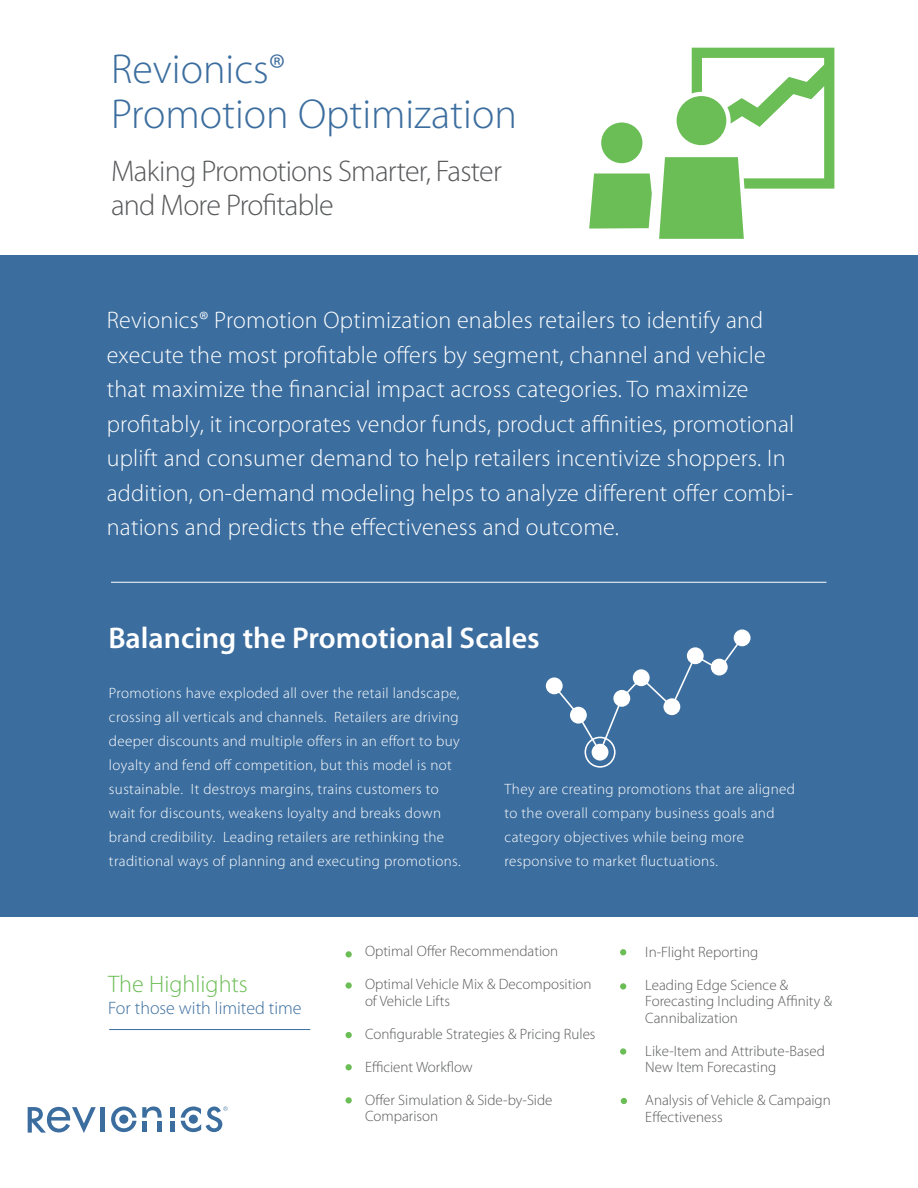
<style>
.page{position:relative;width:918px;height:1188px;background:#fff}
.page>*{position:absolute;margin:0;border:0;box-sizing:border-box;transform-origin:0 0}
.t1{font:300 42px/45px "Myriad Pro";color:#3b6d9e}
.t2{font:300 30px/34.5px "Myriad Pro";letter-spacing:-.025em;color:#58595b}
.t3{font:600 30px "Myriad Pro";color:#fff}
.t4{font:300 24px/34.5px "Myriad Pro";letter-spacing:.01em;color:#fff}
.t5{font:300 24px "Myriad Pro";color:#6bbd55}
.t6{font:300 18px "Myriad Pro";color:#3b6d9e}
.t7{font:300 15px/24px "Myriad Pro";letter-spacing:.025em;color:#fff}
.t8{font:300 15px/16.5px "Myriad Pro";color:#58595b}
</style>
<div class="page">
<div style="left:0;top:255px;width:918px;height:661px;background:#3b6d9e"></div>
<hr style="left:111px;top:582px;width:715px;height:1px;background:#fff">
<hr style="left:109px;top:1029px;width:201px;height:1px;background:#3b6d9e">
<svg style="left:28px;top:1107px;width:68px;height:26px"></svg>
<hr style="left:101px;top:1107px;width:4px;height:24px;background:#3b6d9e">
<hr style="left:170px;top:1121px;width:4px;height:10px;background:#3b6d9e">
<hr style="left:170px;top:1107px;width:4px;height:11px;background:#3b6d9e">
<svg style="left:111px;top:1107px;width:51px;height:25px"></svg>
<svg style="left:181px;top:1106px;width:47px;height:26px"></svg>
<div style="left:346px;top:951px;width:6px;height:7px;background:#6bbd55;border-radius:50%"></div>
<div style="left:346px;top:982px;width:6px;height:7px;background:#6bbd55;border-radius:50%"></div>
<svg style="left:346px;top:1032px;width:6px;height:6px"></svg>
<svg style="left:346px;top:1064px;width:6px;height:6px"></svg>
<div style="left:346px;top:1097px;width:6px;height:7px;background:#6bbd55;border-radius:50%"></div>
<svg style="left:620px;top:949px;width:6px;height:6px"></svg>
<div style="left:620px;top:983px;width:6px;height:7px;background:#6bbd55;border-radius:50%"></div>
<div style="left:620px;top:1048px;width:6px;height:7px;background:#6bbd55;border-radius:50%"></div>
<svg style="left:621px;top:1098px;width:6px;height:6px"></svg>
<svg style="left:589px;top:48px;width:245px;height:191px"></svg>
<div style="left:546px;top:677px;width:17px;height:17px;background:#fff;border-radius:50%"></div>
<div style="left:734px;top:629px;width:17px;height:17px;background:#fff;border-radius:50%"></div>
<svg style="left:554px;top:637px;width:189px;height:131px"></svg>
<h1 class="t1" style="left:111px;top:47px;width:407px">Revionics®<br>Promotion Optimization</h1>
<h2 class="t2" style="left:111px;top:154px;width:392px">Making Promotions Smarter, Faster and More Profitable</h2>
<p class="t4" style="left:107px;top:303px;width:689px">Revionics® Promotion Optimization enables retailers to identify and execute the most profitable offers by segment, channel and vehicle that maximize the financial impact across categories. To maximize profitably, it incorporates vendor funds, product affinities, promotional uplift and consumer demand to help retailers incentivize shoppers. In addition, on-demand modeling helps to analyze different offer combi&shy;nations and predicts the effectiveness and outcome.</p>
<h2 class="t3" style="left:108px;top:621px;width:433px">Balancing the Promotional Scales</h2>
<p class="t7" style="left:109px;top:681px;width:353px">Promotions have exploded all over the retail landscape, crossing all verticals and channels. Retailers are driving deeper discounts and multiple offers in an effort to buy loyalty and fend off competition, but this model is not sustainable. It destroys margins, trains customers to wait for discounts, weakens loyalty and breaks down brand credibility. Leading retailers are rethinking the traditional ways of planning and executing promotions.</p>
<p class="t7" style="left:505px;top:777px;width:292px">They are creating promotions that are aligned to the overall company business goals and category objectives while being more responsive to market fluctuations.</p>
<h3 class="t5" style="left:108px;top:970px;width:141px">The Highlights</h3>
<p class="t6" style="left:108px;top:998px;width:195px">For those with limited time</p>
<p class="t8" style="left:365px;top:943px;width:195px">Optimal Offer Recommendation</p>
<p class="t8" style="left:365px;top:976px;width:228px">Optimal Vehicle Mix &amp; Decomposition of Vehicle Lifts</p>
<p class="t8" style="left:365px;top:1026px;width:232px">Configurable Strategies &amp; Pricing Rules</p>
<p class="t8" style="left:365px;top:1059px;width:109px">Efficient Workflow</p>
<p class="t8" style="left:365px;top:1092px;width:189px">Offer Simulation &amp; Side-by-Side<br>Comparison</p>
<p class="t8" style="left:645px;top:944px;width:114px">In-Flight Reporting</p>
<p class="t8" style="left:645px;top:977px;width:188px">Leading Edge Science &amp;<br>Forecasting Including Affinity &amp;<br>Cannibalization</p>
<p class="t8" style="left:645px;top:1043px;width:181px">Like-Item and Attribute-Based<br>New Item Forecasting</p>
<p class="t8" style="left:645px;top:1092px;width:187px">Analysis of Vehicle &amp; Campaign<br>Effectiveness</p>
</div>
